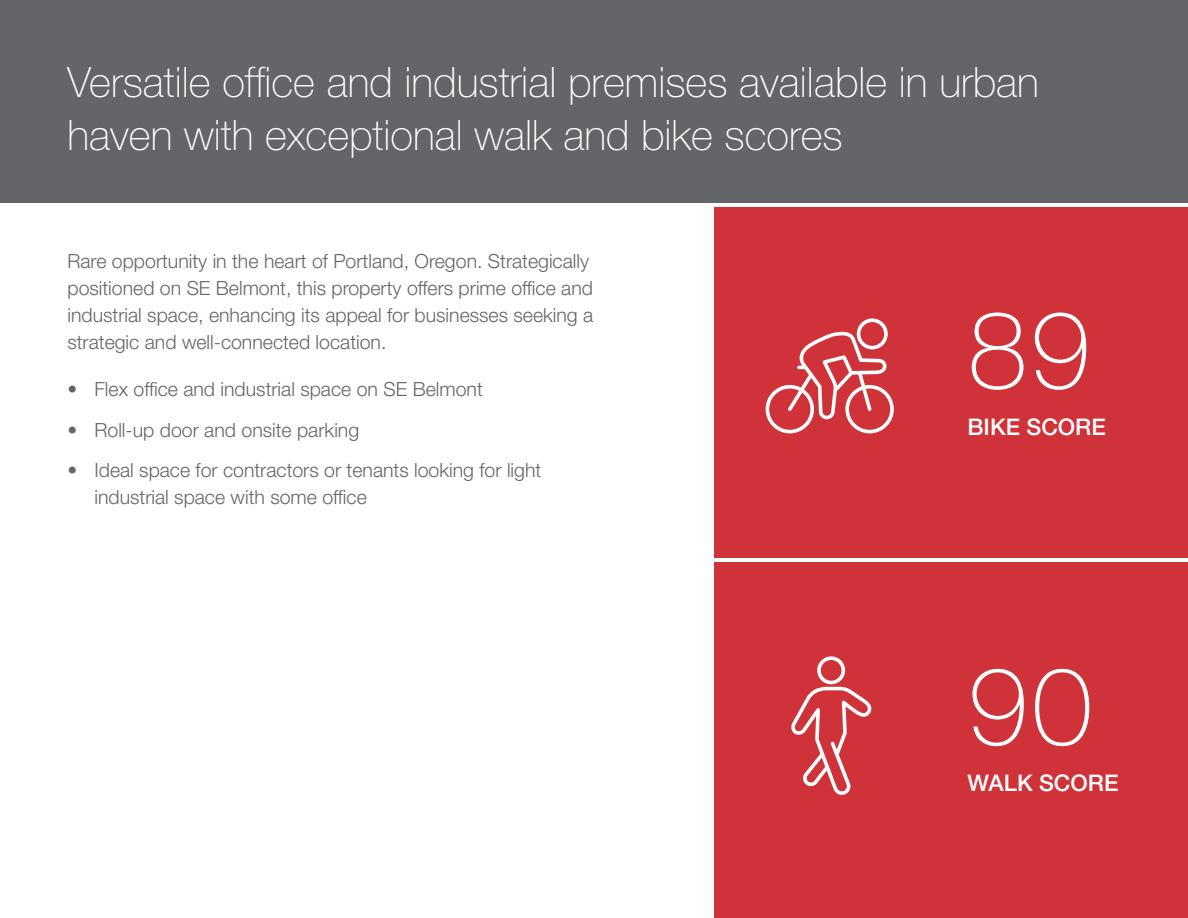
<style>
.page{position:relative;width:1188px;height:918px;background:#fff}
.page>*{position:absolute;margin:0;border:0;box-sizing:border-box;transform-origin:0 0}
.t1{font:100 108.3px "Helvetica Neue LT Std";color:#fff}
.t2{font:100 42px/52.5px "Helvetica Neue LT Std";color:#fff}
.t3{font:500 22.95px "Helvetica Neue LT Std";color:#fff}
.t4{font:300 19.5px/27px "Helvetica Neue LT Std";color:#636569}
</style>
<div class="page">
<div style="left:0;top:0;width:1188px;height:202px;background:#636569"></div>
<div style="left:714px;top:207px;width:474px;height:350px;background:#cf3339"></div>
<div style="left:714px;top:563px;width:474px;height:355px;background:#cf3339"></div>
<div style="left:766px;top:385px;width:48px;height:48px;border:4px solid #fff;border-radius:50%"></div>
<div style="left:845px;top:385px;width:49px;height:48px;border:4px solid #fff;border-radius:50%"></div>
<svg style="left:785px;top:318px;width:103px;height:103px"></svg>
<div style="left:817px;top:656px;width:28px;height:28px;border:4px solid #fff;border-radius:50%"></div>
<svg style="left:792px;top:686px;width:80px;height:109px"></svg>
<h2 class="t2" style="left:68px;top:56px;width:973px">Versatile office and industrial premises available in urban haven with exceptional walk and bike scores</h2>
<p class="t4" style="left:68px;top:247px;width:527px">Rare opportunity in the heart of Portland, Oregon. Strategically positioned on SE Belmont, this property offers prime office and industrial space, enhancing its appeal for businesses seeking a strategic and well-connected location.</p>
<p class="t4" style="left:68px;top:375px;width:417px">• Flex office and industrial space on SE Belmont</p>
<p class="t4" style="left:68px;top:416px;width:293px">• Roll-up door and onsite parking</p>
<p class="t4" style="left:95px;top:456px;width:448px;text-indent:-27px">• Ideal space for contractors or tenants looking for light industrial space with some office</p>
<h1 class="t1" style="left:968px;top:288px;width:124px">89</h1>
<p class="t3" style="left:968px;top:413px;width:140px">BIKE SCORE</p>
<h1 class="t1" style="left:968px;top:644px;width:126px">90</h1>
<p class="t3" style="left:968px;top:769px;width:152px">WALK SCORE</p>
</div>
